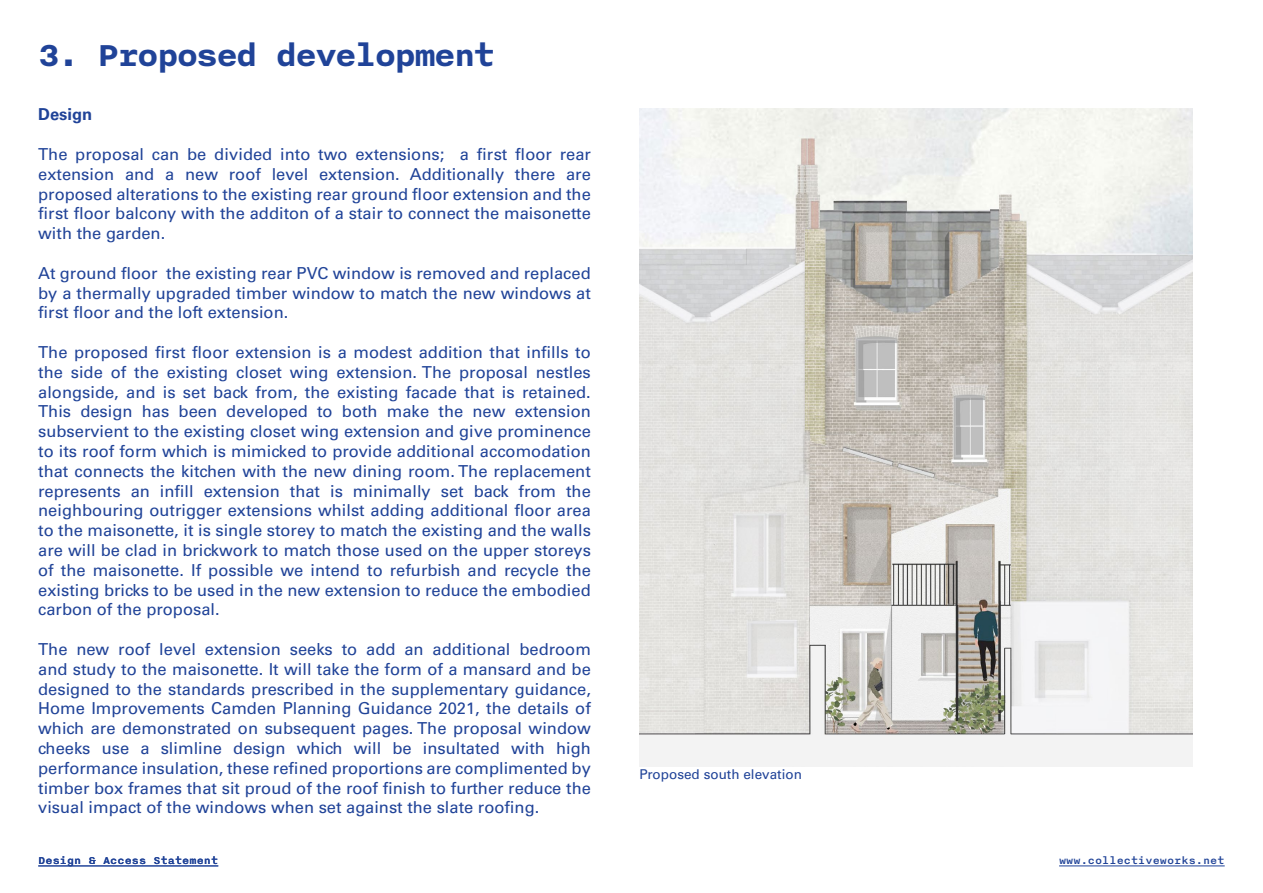
<style>
.page{position:relative;width:1263px;height:893px;background:#fff}
.page>*{position:absolute;margin:0;border:0;box-sizing:border-box;transform-origin:0 0}
.A4_Title{font:700 36px "Nitti";letter-spacing:-.05em;color:#204398}
.A4_Body{font:16.5px/19.8px "Univers LT Std";color:#204398;text-align:justify}
.A4_Body-2{font:700 16.5px "Univers LT Std";color:#204398}
.A4_Body-3{font:13.5px "Univers LT Std";color:#204398}
.t1{font:500 12px "Nitti Basic";color:#204398}
</style>
<div class="page">
<hr style="left:1059px;top:866px;width:166px;height:1px;background:#204398">
<img style="left:639px;top:108px;width:553px;height:659px">
<hr style="left:38px;top:866px;width:180px;height:1px;background:#204398">
<p class="A4_Title" style="left:38px;top:34px;width:459px">3. Proposed development</p>
<p class="A4_Body-2" style="left:38px;top:105px;width:56px">Design</p>
<p class="A4_Body" style="left:38px;top:144px;width:554px">The proposal can be divided into two extensions; a first floor rear extension and a new roof level extension. Additionally there are proposed alterations to the existing rear ground floor extension and the first floor balcony with the additon of a stair to connect the maisonette with the garden.</p>
<p class="A4_Body" style="left:38px;top:263px;width:554px">At ground floor the existing rear PVC window is removed and replaced by a thermally upgraded timber window to match the new windows at first floor and the loft extension.</p>
<p class="A4_Body" style="left:38px;top:342px;width:554px">The proposed first floor extension is a modest addition that infills to the side of the existing closet wing extension. The proposal nestles alongside, and is set back from, the existing facade that is retained.<br>This design has been developed to both make the new extension subservient to the existing closet wing extension and give prominence to its roof form which is mimicked to provide additional accomodation that connects the kitchen with the new dining room. The replacement represents an infill extension that is minimally set back from the neighbouring outrigger extensions whilst adding additional floor area to the maisonette, it is single storey to match the existing and the walls are will be clad in brickwork to match those used on the upper storeys of the maisonette. If possible we intend to refurbish and recycle the existing bricks to be used in the new extension to reduce the embodied carbon of the proposal.</p>
<p class="A4_Body" style="left:38px;top:639px;width:554px">The new roof level extension seeks to add an additional bedroom and study to the maisonette. It will take the form of a mansard and be designed to the standards prescribed in the supplementary guidance, Home Improvements Camden Planning Guidance 2021, the details of which are demonstrated on subsequent pages. The proposal window cheeks use a slimline design which will be insultated with high performance insulation, these refined proportions are complimented by timber box frames that sit proud of the roof finish to further reduce the visual impact of the windows when set against the slate roofing.</p>
<p class="t1" style="left:38px;top:854px;width:182px">Design &amp; Access Statement</p>
<p class="A4_Body-3" style="left:639px;top:766px;width:164px">Proposed south elevation</p>
<p class="t1" style="left:1059px;top:854px;width:167px">www.collectiveworks.net</p>
</div>
